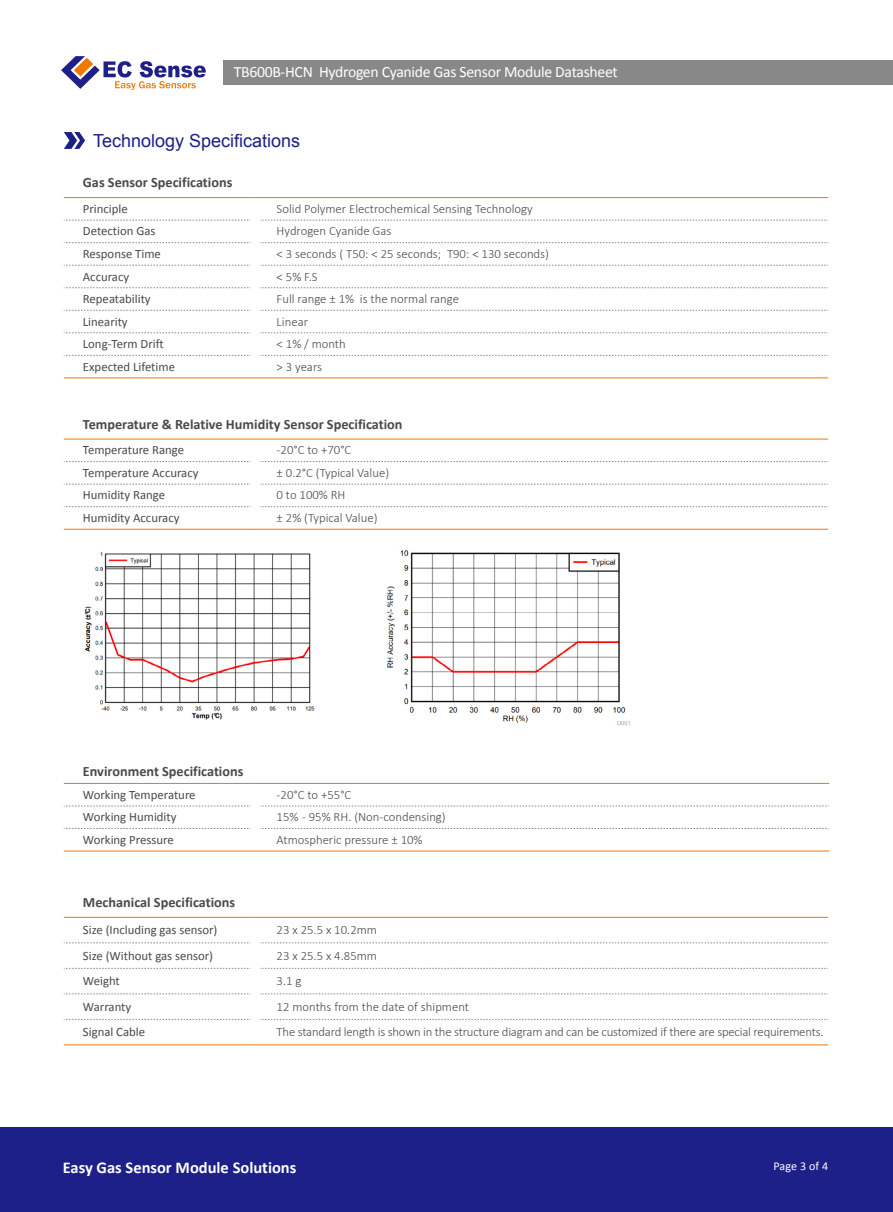
<style>
.page{position:relative;width:893px;height:1212px;background:#fff}
.page>*{position:absolute;margin:0;border:0;box-sizing:border-box;transform-origin:0 0}
.t1{font:18px "Arial";color:#1d2088}
.t2{font:700 16.5px "Calibri";color:#fff}
.t3{font:15.75px "Calibri";letter-spacing:-.02em;color:#fff}
.t4{font:700 14.25px "Calibri";color:#4c4948}
.t5{font:300 12.75px "Calibri";color:#4c4948}
.t6{font:12.75px "Calibri";color:#4c4948}
.t7{font:12px "Calibri";letter-spacing:.005em;color:#fff}
</style>
<div class="page">
<div style="left:0;top:1127px;width:893px;height:85px;background:#1d2088"></div>
<div style="left:224px;top:60px;width:669px;height:24px;background:#898889"></div>
<svg style="left:61px;top:56px;width:145px;height:34px"></svg>
<svg style="left:64px;top:132px;width:21px;height:17px"></svg>
<svg style="left:64px;top:220px;width:187px;height:1px"></svg>
<svg style="left:260px;top:220px;width:568px;height:1px"></svg>
<svg style="left:64px;top:242px;width:187px;height:1px"></svg>
<svg style="left:260px;top:242px;width:568px;height:1px"></svg>
<svg style="left:64px;top:265px;width:187px;height:1px"></svg>
<svg style="left:260px;top:265px;width:568px;height:1px"></svg>
<svg style="left:64px;top:287px;width:187px;height:1px"></svg>
<svg style="left:260px;top:287px;width:568px;height:1px"></svg>
<svg style="left:64px;top:310px;width:187px;height:1px"></svg>
<svg style="left:260px;top:310px;width:568px;height:1px"></svg>
<svg style="left:64px;top:333px;width:187px;height:1px"></svg>
<svg style="left:260px;top:333px;width:568px;height:1px"></svg>
<svg style="left:64px;top:355px;width:187px;height:1px"></svg>
<svg style="left:260px;top:355px;width:568px;height:1px"></svg>
<hr style="left:64px;top:377px;width:191px;height:1px;background:#ee7800">
<hr style="left:255px;top:377px;width:573px;height:1px;background:#ee7800">
<hr style="left:64px;top:197px;width:191px;height:1px;background:#ee7800">
<hr style="left:255px;top:197px;width:573px;height:1px;background:#ee7800">
<svg style="left:64px;top:461px;width:187px;height:1px"></svg>
<svg style="left:260px;top:461px;width:568px;height:1px"></svg>
<svg style="left:64px;top:484px;width:187px;height:1px"></svg>
<svg style="left:260px;top:484px;width:568px;height:1px"></svg>
<svg style="left:64px;top:506px;width:187px;height:1px"></svg>
<svg style="left:260px;top:506px;width:568px;height:1px"></svg>
<hr style="left:64px;top:529px;width:191px;height:1px;background:#ee7800">
<hr style="left:255px;top:529px;width:573px;height:1px;background:#ee7800">
<hr style="left:64px;top:439px;width:191px;height:1px;background:#ee7800">
<hr style="left:255px;top:439px;width:573px;height:1px;background:#ee7800">
<img style="left:84px;top:552px;width:231px;height:168px">
<img style="left:387px;top:551px;width:243px;height:175px">
<svg style="left:64px;top:806px;width:187px;height:1px"></svg>
<svg style="left:260px;top:806px;width:569px;height:1px"></svg>
<svg style="left:64px;top:828px;width:187px;height:1px"></svg>
<svg style="left:260px;top:828px;width:569px;height:1px"></svg>
<hr style="left:64px;top:851px;width:191px;height:1px;background:#ee7800">
<hr style="left:255px;top:851px;width:574px;height:1px;background:#ee7800">
<hr style="left:64px;top:783px;width:191px;height:1px;background:#ee7800">
<hr style="left:255px;top:783px;width:574px;height:1px;background:#ee7800">
<svg style="left:64px;top:942px;width:187px;height:1px"></svg>
<svg style="left:260px;top:942px;width:568px;height:1px"></svg>
<svg style="left:64px;top:968px;width:187px;height:1px"></svg>
<svg style="left:260px;top:968px;width:568px;height:1px"></svg>
<svg style="left:64px;top:993px;width:187px;height:1px"></svg>
<svg style="left:260px;top:993px;width:568px;height:1px"></svg>
<svg style="left:64px;top:1019px;width:187px;height:1px"></svg>
<svg style="left:260px;top:1019px;width:568px;height:1px"></svg>
<hr style="left:64px;top:1044px;width:191px;height:1px;background:#ee7800">
<hr style="left:255px;top:1044px;width:573px;height:1px;background:#ee7800">
<hr style="left:64px;top:917px;width:191px;height:1px;background:#ee7800">
<hr style="left:255px;top:917px;width:573px;height:1px;background:#ee7800">
<p class="t3" style="left:234px;top:62px;width:386px">TB600B-HCN Hydrogen Cyanide Gas Sensor Module Datasheet</p>
<h1 class="t1" style="left:93px;top:128px;width:209px">Technology Specifications</h1>
<p class="t4" style="left:83px;top:174px;width:151px">Gas Sensor Specifications</p>
<p class="t6" style="left:83px;top:201px;width:46px">Principle</p>
<p class="t5" style="left:277px;top:201px;width:258px">Solid Polymer Electrochemical Sensing Technology</p>
<p class="t6" style="left:83px;top:223px;width:74px">Detection Gas</p>
<p class="t5" style="left:277px;top:223px;width:116px">Hydrogen Cyanide Gas</p>
<p class="t6" style="left:83px;top:246px;width:80px">Response Time</p>
<p class="t5" style="left:277px;top:246px;width:274px">&lt; 3 seconds ( T50: &lt; 25 seconds; T90: &lt; 130 seconds)</p>
<p class="t6" style="left:83px;top:268px;width:48px">Accuracy</p>
<p class="t5" style="left:277px;top:268px;width:43px">&lt; 5% F.S</p>
<p class="t6" style="left:83px;top:291px;width:69px">Repeatability</p>
<p class="t5" style="left:277px;top:291px;width:184px">Full range ± 1% is the normal range</p>
<p class="t6" style="left:83px;top:313px;width:46px">Linearity</p>
<p class="t5" style="left:277px;top:313px;width:33px">Linear</p>
<p class="t6" style="left:83px;top:336px;width:83px">Long-Term Drift</p>
<p class="t5" style="left:277px;top:336px;width:71px">&lt; 1% / month</p>
<p class="t6" style="left:83px;top:358px;width:94px">Expected Lifetime</p>
<p class="t5" style="left:277px;top:358px;width:47px">&gt; 3 years</p>
<p class="t4" style="left:83px;top:415px;width:321px">Temperature &amp; Relative Humidity Sensor Specification</p>
<p class="t6" style="left:83px;top:442px;width:103px">Temperature Range</p>
<p class="t5" style="left:277px;top:442px;width:76px">-20°C to +70°C</p>
<p class="t6" style="left:83px;top:465px;width:117px">Temperature Accuracy</p>
<p class="t5" style="left:277px;top:465px;width:114px">± 0.2°C (Typical Value)</p>
<p class="t6" style="left:83px;top:487px;width:84px">Humidity Range</p>
<p class="t5" style="left:277px;top:487px;width:70px">0 to 100% RH</p>
<p class="t6" style="left:83px;top:510px;width:98px">Humidity Accuracy</p>
<p class="t5" style="left:277px;top:510px;width:102px">± 2% (Typical Value)</p>
<p class="t4" style="left:83px;top:763px;width:162px">Environment Specifications</p>
<p class="t6" style="left:83px;top:786px;width:114px">Working Temperature</p>
<p class="t5" style="left:277px;top:786px;width:76px">-20°C to +55°C</p>
<p class="t6" style="left:83px;top:809px;width:95px">Working Humidity</p>
<p class="t5" style="left:277px;top:809px;width:171px">15% - 95% RH. (Non-condensing)</p>
<p class="t6" style="left:83px;top:832px;width:92px">Working Pressure</p>
<p class="t5" style="left:277px;top:832px;width:148px">Atmospheric pressure ± 10%</p>
<p class="t4" style="left:83px;top:893px;width:154px">Mechanical Specifications</p>
<p class="t6" style="left:83px;top:922px;width:136px">Size (Including gas sensor)</p>
<p class="t5" style="left:277px;top:922px;width:102px">23 x 25.5 x 10.2mm</p>
<p class="t6" style="left:83px;top:947px;width:132px">Size (Without gas sensor)</p>
<p class="t5" style="left:277px;top:947px;width:102px">23 x 25.5 x 4.85mm</p>
<p class="t6" style="left:83px;top:973px;width:38px">Weight</p>
<p class="t5" style="left:277px;top:973px;width:26px">3.1 g</p>
<p class="t6" style="left:83px;top:998px;width:50px">Warranty</p>
<p class="t5" style="left:277px;top:998px;width:194px">12 months from the date of shipment</p>
<p class="t6" style="left:83px;top:1024px;width:64px">Signal Cable</p>
<p class="t5" style="left:277px;top:1024px;width:548px">The standard length is shown in the structure diagram and can be customized if there are special requirements.</p>
<p class="t2" style="left:63px;top:1157px;width:235px">Easy Gas Sensor Module Solutions</p>
<p class="t7" style="left:774px;top:1158px;width:56px">Page 3 of 4</p>
</div>
